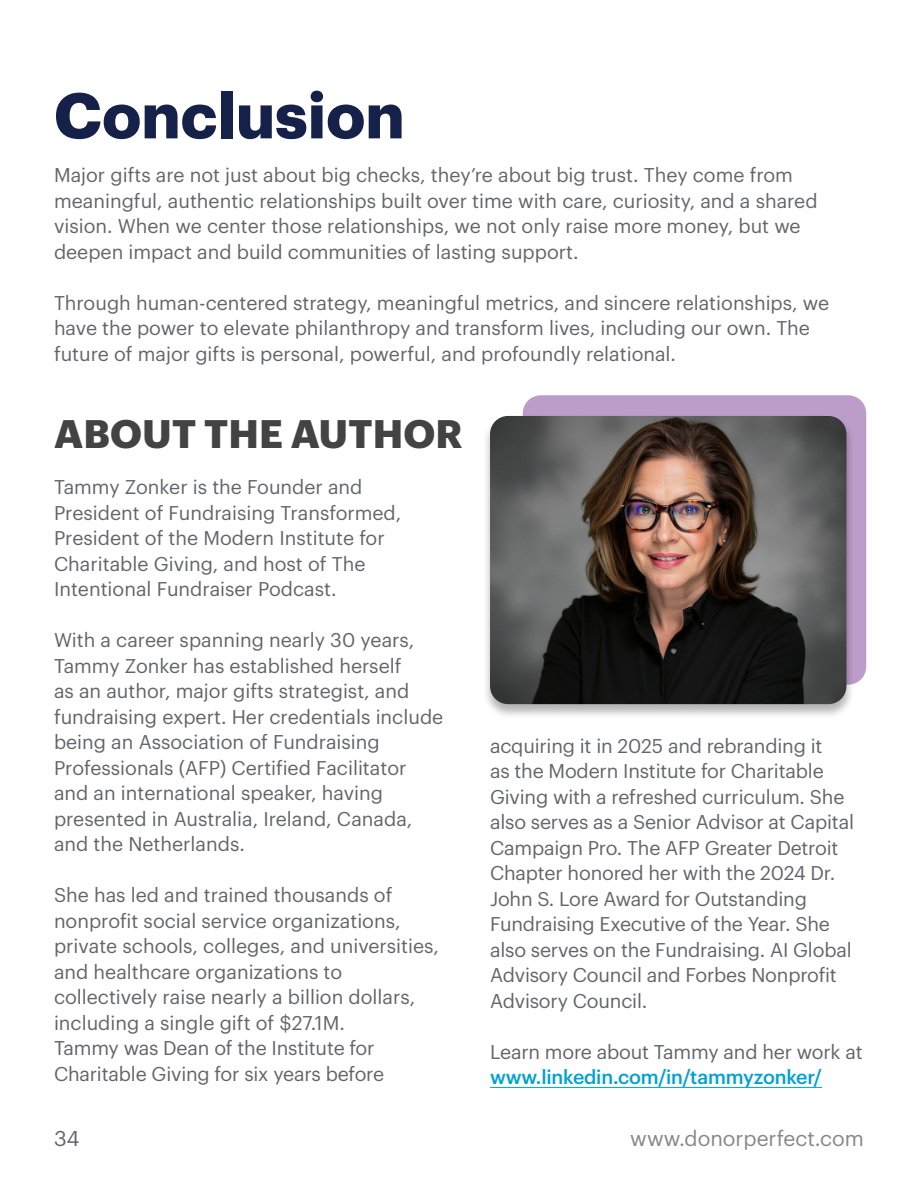
<style>
.page{position:relative;width:918px;height:1188px;background:#fff}
.page>*{position:absolute;margin:0;border:0;box-sizing:border-box;transform-origin:0 0}
.t1{font:700 63px "Graphik";color:#152149}
.t2{font:700 39px "Graphik";letter-spacing:.005em;color:#434343}
.t3{font:21px "Graphik";color:#88868a}
.t4{font:21px "Graphik";color:#63656a}
.t5{font:19.5px/25.5px "Graphik";color:#63656a}
.t6{font:500 19.5px "Graphik";letter-spacing:-.01em;color:#00a1d3}
</style>
<div class="page">
<div style="left:523px;top:395px;width:343px;height:290px;background:#bc9cc9;border-radius:18px"></div>
<div style="left:482px;top:414px;width:373px;height:305px;background:#000;opacity:.3"></div>
<img style="left:490px;top:416px;width:356px;height:288px">
<hr style="left:490px;top:1087px;width:332px;height:1px;background:#00a1d3">
<h1 class="t1" style="left:54px;top:67px;width:352px">Conclusion</h1>
<p class="t5" style="left:54px;top:161px;width:765px">Major gifts are not just about big checks, they’re about big trust. They come from meaningful, authentic relationships built over time with care, curiosity, and a shared vision. When we center those relationships, we not only raise more money, but we deepen impact and build communities of lasting support.</p>
<p class="t5" style="left:54px;top:288px;width:777px">Through human-centered strategy, meaningful metrics, and sincere relationships, we have the power to elevate philanthropy and transform lives, including our own. The future of major gifts is personal, powerful, and profoundly relational.</p>
<h2 class="t2" style="left:54px;top:404px;width:410px">ABOUT THE AUTHOR</h2>
<p class="t5" style="left:54px;top:473px;width:349px">Tammy Zonker is the Founder and President of Fundraising Transformed, President of the Modern Institute for Charitable Giving, and host of The Intentional Fundraiser Podcast.</p>
<p class="t5" style="left:54px;top:626px;width:391px">With a career spanning nearly 30 years, Tammy Zonker has established herself<br>as an author, major gifts strategist, and fundraising expert. Her credentials include being an Association of Fundraising Professionals (AFP) Certified Facilitator and an international speaker, having presented in Australia, Ireland, Canada, and the Netherlands.</p>
<p class="t5" style="left:54px;top:881px;width:387px">She has led and trained thousands of nonprofit social service organizations, private schools, colleges, and universities, and healthcare organizations to collectively raise nearly a billion dollars, including a single gift of $27.1M.<br>Tammy was Dean of the Institute for Charitable Giving for six years before</p>
<p class="t5" style="left:490px;top:731px;width:366px">acquiring it in 2025 and rebranding it<br>as the Modern Institute for Charitable Giving with a refreshed curriculum. She also serves as a Senior Advisor at Capital Campaign Pro. The AFP Greater Detroit Chapter honored her with the 2024 Dr.<br>John S. Lore Award for Outstanding Fundraising Executive of the Year. She also serves on the Fundraising. AI Global Advisory Council and Forbes Nonprofit Advisory Council.</p>
<p class="t5" style="left:490px;top:1037px;width:374px">Learn more about Tammy and her work at</p>
<p class="t6" style="left:490px;top:1062px;width:334px">www.linkedin.com/in/tammyzonker/</p>
<p class="t4" style="left:54px;top:1122px;width:27px">34</p>
<p class="t3" style="left:630px;top:1122px;width:235px">www.donorperfect.com</p>
</div>
